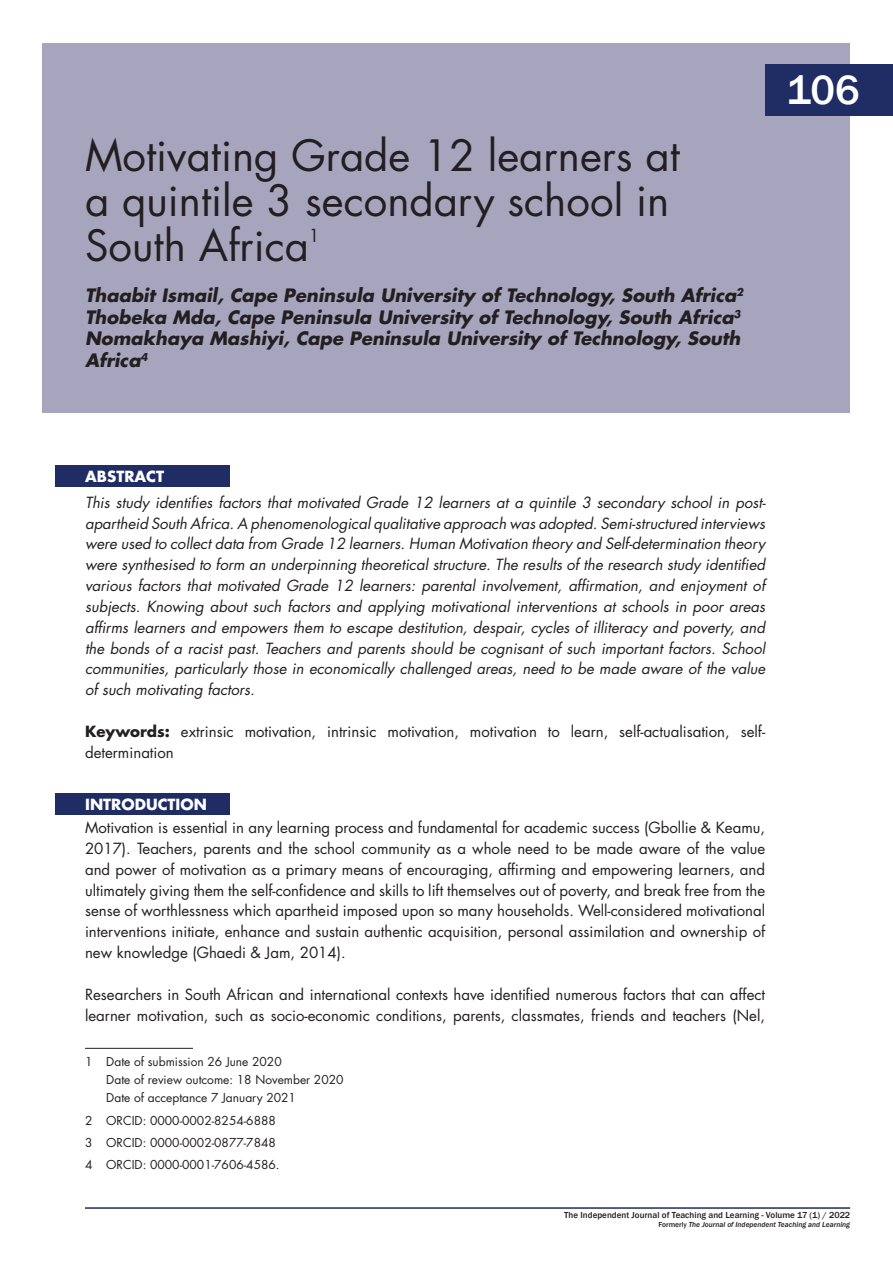
<style>
.page{position:relative;width:893px;height:1263px;background:#fff}
.page>*{position:absolute;margin:0;border:0;box-sizing:border-box;transform-origin:0 0}
.t1{font:42px/45px "Futura Std";color:#231f20}
.t2{font:500 42px "Franklin Gothic";color:#fff}
.t3{font:italic 700 18px/21.8px "Futura Std";color:#231f20}
.t4{font:17.55px "Futura Std";color:#231f20}
.t5{font:15px/20.9px "Futura Std";color:#231f20}
.t6{font:italic 15px/20.9px "Futura Std";color:#231f20;text-align:justify}
.t7{font:700 15px "Futura Std";color:#fff}
.t8{font:12px/18px "Futura Std";color:#231f20}
.t9{font:500 9px "Franklin Gothic";color:#231f20}
.t10{font:italic 500 7.5px "Franklin Gothic";color:#231f20}
.s1{font-weight:700}
.s2{font-style:normal}
</style>
<div class="page">
<hr style="left:85px;top:1207px;width:765px;height:2px;background:#202c64">
<div style="left:43px;top:43px;width:807px;height:370px;background:#a7a5bd"></div>
<div style="left:765px;top:64px;width:128px;height:51px;background:#202c64"></div>
<hr style="left:85px;top:1048px;width:108px;height:1px;background:#231f20">
<div style="left:55px;top:466px;width:175px;height:21px;background:#202c64"></div>
<div style="left:55px;top:793px;width:175px;height:21px;background:#202c64"></div>
<h1 class="t1" style="left:85px;top:136px;width:596px">Motivating Grade 12 learners at a quintile 3 secondary school in<br>South Africa</h1>
<p class="t4" style="left:309px;top:227px;width:12px">1</p>
<p class="t3" style="left:85px;top:286px;width:660px">Thaabit Ismail, Cape Peninsula University of Technology, South Africa<sup>2<br></sup>Thobeka Mda, Cape Peninsula University of Technology, South Africa<sup>3<br></sup>Nomakhaya Mashiyi, Cape Peninsula University of Technology, South Africa<sup>4</sup></p>
<h1 class="t2" style="left:786px;top:65px;width:75px">106</h1>
<p class="t7" style="left:85px;top:470px;width:80px">ABSTRACT</p>
<p class="t6" style="left:85px;top:493px;width:682px">This study identifies factors that motivated Grade 12 learners at a quintile 3 secondary school in post&shy;apartheid South Africa. A phenomenological qualitative approach was adopted. Semi-structured interviews were used to collect data from Grade 12 learners. Human Motivation theory and Self-determination theory were synthesised to form an underpinning theoretical structure. The results of the research study identified various factors that motivated Grade 12 learners: parental involvement, affirmation, and enjoyment of subjects. Knowing about such factors and applying motivational interventions at schools in poor areas affirms learners and empowers them to escape destitution, despair, cycles of illiteracy and poverty, and the bonds of a racist past. Teachers and parents should be cognisant of such important factors. School communities, particularly those in economically challenged areas, need to be made aware of the value of such motivating factors.<sup>1234</sup></p>
<p class="t5" style="left:85px;top:722px;width:682px"><span class="s1">Keywords:</span> extrinsic motivation, intrinsic motivation, motivation to learn, self-actualisation, self&shy;determination</p>
<p class="t7" style="left:85px;top:797px;width:123px">INTRODUCTION</p>
<p class="t5" style="left:85px;top:818px;width:682px;text-align:justify">Motivation is essential in any learning process and fundamental for academic success (Gbollie &amp; Keamu, 2017). Teachers, parents and the school community as a whole need to be made aware of the value and power of motivation as a primary means of encouraging, affirming and empowering learners, and ultimately giving them the self-confidence and skills to lift themselves out of poverty, and break free from the sense of worthlessness which apartheid imposed upon so many households. Well-considered motivational interventions initiate, enhance and sustain authentic acquisition, personal assimilation and ownership of new knowledge (Ghaedi &amp; Jam, 2014).</p>
<p class="t5" style="left:85px;top:985px;width:682px">Researchers in South African and international contexts have identified numerous factors that can affect learner motivation, such as socio-economic conditions, parents, classmates, friends and teachers (Nel,</p>
<p class="t8" style="left:106px;top:1054px;width:239px;text-indent:-21px">1 Date of submission 26 June 2020<br>Date of review outcome: 18 November 2020<br>Date of acceptance 7 January 2021</p>
<p class="t8" style="left:85px;top:1110px;width:196px;line-height:22.2px">2 ORCID: 0000-0002-8254-6888<br>3 ORCID: 0000-0002-0877-7848<br>4 ORCID: 0000-0001-7606-4586.</p>
<p class="t9" style="left:564px;top:1210px;width:287px">The Independent Journal of Teaching and Learning - Volume 17 (1) / 2022</p>
<p class="t10" style="left:658px;top:1220px;width:193px"><span class="s2">Formerly</span> The Journal of Independent Teaching and Learning</p>
</div>
